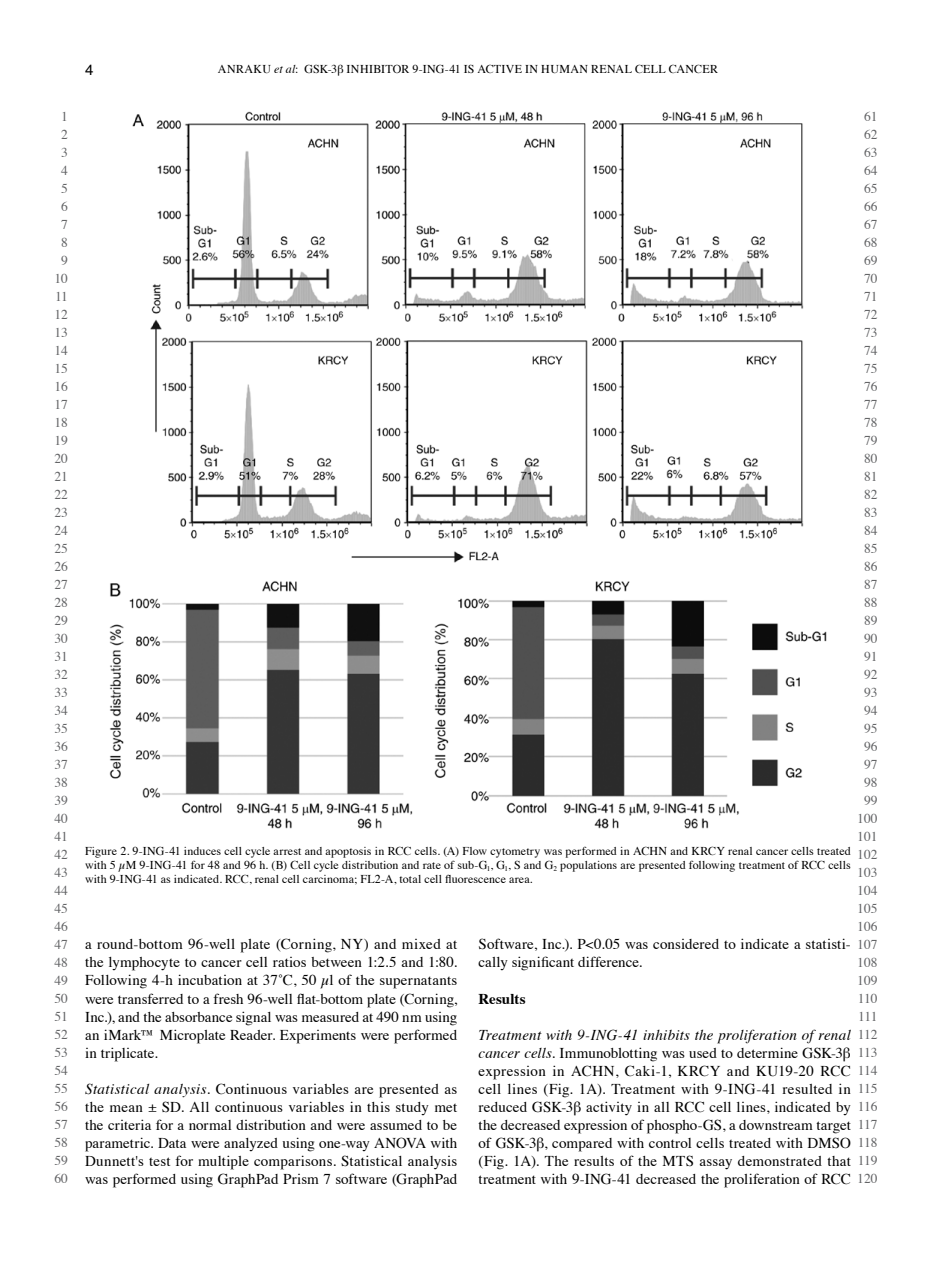
<style>
.page{position:relative;width:936px;height:1276px;background:#fff}
.page>*{position:absolute;margin:0;border:0;box-sizing:border-box;transform-origin:0 0}
.t1{font:15px/18px "Times";letter-spacing:.01em;color:#000;text-align:justify}
.t2{font:700 15px "Times";letter-spacing:.005em;color:#000}
.t3{font:15px "Helvetica";color:#000}
.t4{font:13.5px/18px "Times";color:#636466;text-align:center}
.t5{font:12px/14.4px "Times";letter-spacing:.015em;color:#000;text-align:justify}
.s1{font-style:italic}
.s2{font-size:11.25px}
.s3{font-size:14.25px}
</style>
<div class="page">
<img style="left:109px;top:581px;width:718px;height:248px">
<img style="left:132px;top:111px;width:672px;height:452px">
<p class="t3" style="left:85px;top:58px;width:10px">4</p>
<p class="t5" style="left:218px;top:61px;width:501px">ANRAKU <span class="s1">et al</span>: GSK-3<span class="s2">β</span> INHIBITOR 9-ING-41 IS ACTIVE IN HUMAN RENAL CELL CANCER</p>
<p class="t4" style="left:55px;top:106px;width:15px">1<br>2<br>3<br>4<br>5<br>6<br>7<br>8<br>9<br>10<br>11<br>12<br>13<br>14<br>15<br>16<br>17<br>18<br>19<br>20<br>21<br>22<br>23<br>24<br>25<br>26<br>27<br>28<br>29<br>30<br>31<br>32<br>33<br>34<br>35<br>36<br>37<br>38<br>39<br>40<br>41<br>42<br>43<br>44<br>45<br>46<br>47<br>48<br>49<br>50<br>51<br>52<br>53<br>54<br>55<br>56<br>57<br>58<br>59<br>60</p>
<p class="t4" style="left:857px;top:106px;width:22px">61<br>62<br>63<br>64<br>65<br>66<br>67<br>68<br>69<br>70<br>71<br>72<br>73<br>74<br>75<br>76<br>77<br>78<br>79<br>80<br>81<br>82<br>83<br>84<br>85<br>86<br>87<br>88<br>89<br>90<br>91<br>92<br>93<br>94<br>95<br>96<br>97<br>98<br>99<br>100<br>101<br>102<br>103<br>104<br>105<br>106<br>107<br>108<br>109<br>110<br>111<br>112<br>113<br>114<br>115<br>116<br>117<br>118<br>119<br>120</p>
<p class="t5" style="left:85px;top:842px;width:767px">Figure 2. 9‑ING‑41 induces cell cycle arrest and apoptosis in RCC cells. (A) Flow cytometry was performed in ACHN and KRCY renal cancer cells treated with 5 µM 9‑ING‑41 for 48 and 96 h. (B) Cell cycle distribution and rate of sub‑G<sub>1</sub>, G<sub>1</sub>, S and G<sub>2</sub> populations are presented following treatment of RCC cells with 9‑ING‑41 as indicated. RCC, renal cell carcinoma; FL2‑A, total cell fluorescence area.</p>
<p class="t1" style="left:478px;top:934px;width:374px">Software, Inc.). P&lt;0.05 was considered to indicate a statisti&shy;cally significant difference.</p>
<p class="t2" style="left:478px;top:984px;width:48px">Results</p>
<p class="t1" style="left:478px;top:1024px;width:374px;text-align:left"><span class="s1">Treatment with 9‑ING‑41 inhibits the proliferation of renal cancer cells.</span> Immunoblotting was used to determine GSK‑3<span class="s3">β </span>expression in ACHN, Caki‑1, KRCY and KU19‑20 RCC cell lines (Fig. 1A). Treatment with 9‑ING‑41 resulted in reduced GSK‑3<span class="s3">β</span> activity in all RCC cell lines, indicated by the decreased expression of phospho‑GS, a downstream target of GSK‑3<span class="s3">β</span>, compared with control cells treated with DMSO (Fig. 1A). The results of the MTS assay demonstrated that treatment with 9‑ING‑41 decreased the proliferation of RCC</p>
<p class="t1" style="left:85px;top:934px;width:374px">a round‑bottom 96‑well plate (Corning, NY) and mixed at the lymphocyte to cancer cell ratios between 1:2.5 and 1:80.<br>Following 4‑h incubation at 37˚C, 50 µl of the supernatants were transferred to a fresh 96‑well flat‑bottom plate (Corning, Inc.), and the absorbance signal was measured at 490 nm using an iMark™ Microplate Reader. Experiments were performed in triplicate.</p>
<p class="t1" style="left:85px;top:1078px;width:374px"><span class="s1">Statistical analysis.</span> Continuous variables are presented as the mean ± SD. All continuous variables in this study met the criteria for a normal distribution and were assumed to be parametric. Data were analyzed using one‑way ANOVA with Dunnett's test for multiple comparisons. Statistical analysis was performed using GraphPad Prism 7 software (GraphPad</p>
</div>
